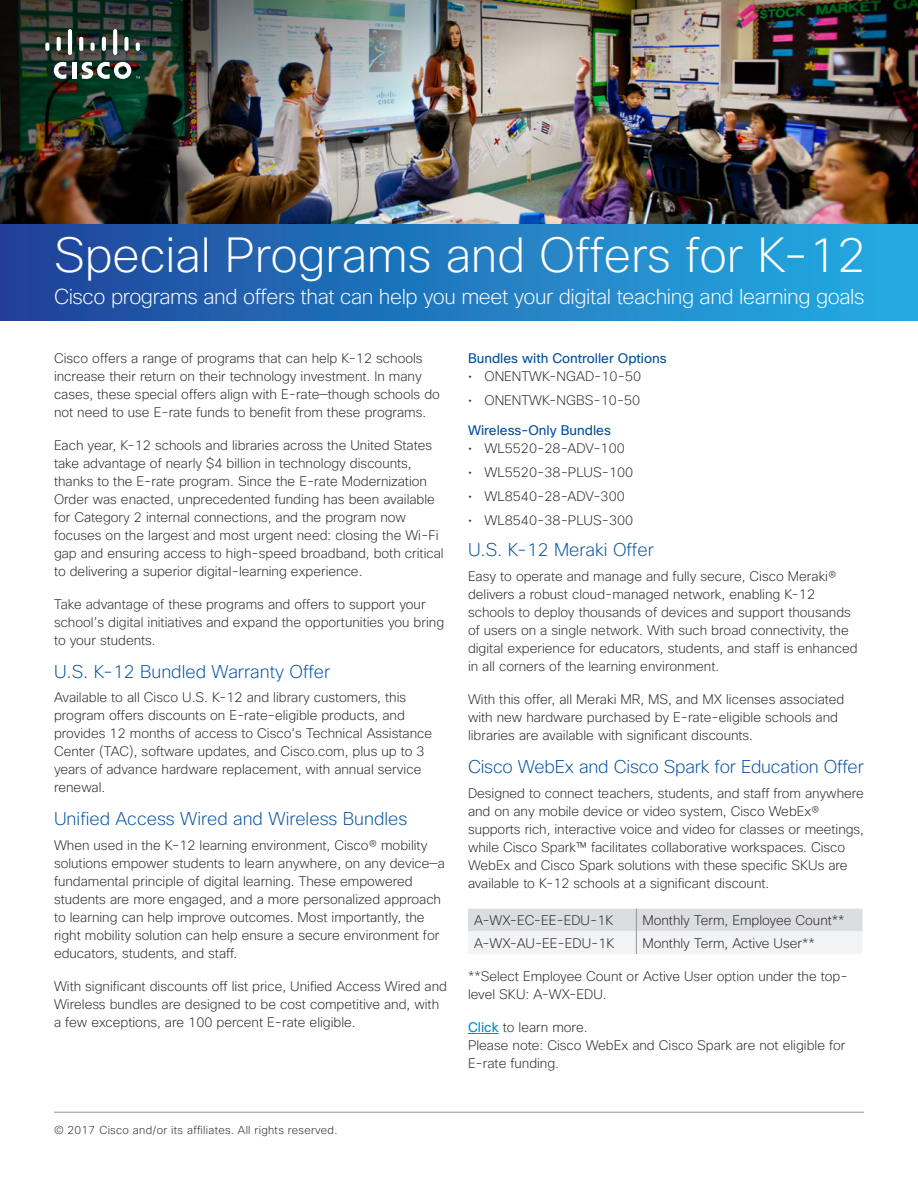
<style>
.page{position:relative;width:918px;height:1188px;background:#fff}
.page>*{position:absolute;margin:0;border:0;box-sizing:border-box;transform-origin:0 0}
.Head_2{font:200 48px "Cisco Sans";letter-spacing:-.005em;color:#fff}
.Head_2-2{font:200 21px "Cisco Sans";letter-spacing:-.02em;color:#fff}
.Subhead_1{font:200 18px "Cisco Sans";color:#014f9e}
.Body_1{font:200 13.5px/18px "Cisco Sans";color:#231f20}
.Subhead_2{font:13.5px "Cisco Sans";color:#014f9e}
.t1{font:200 11.25px "Cisco Sans";letter-spacing:.025em;color:#231f20}
.s1{font-weight:400;color:#008dce}
</style>
<div class="page">
<hr style="left:54px;top:1112px;width:810px;height:1px;background:#939598">
<img style="left:869px;top:0;width:49px;height:225px">
<img style="left:0;top:0;width:869px;height:225px">
<div style="left:0;top:225px;width:918px;height:95px;background:linear-gradient(to right,#1f4399,#25afe4)"></div>
<hr style="left:468px;top:1033px;width:31px;height:1px;background:#008dce">
<svg style="left:468px;top:909px;width:394px;height:45px"></svg>
<hr style="left:72px;top:62px;width:4px;height:17px;background:#fff">
<svg style="left:54px;top:62px;width:12px;height:17px"></svg>
<svg style="left:45px;top:42px;width:4px;height:9px"></svg>
<svg style="left:57px;top:37px;width:4px;height:14px"></svg>
<hr style="left:68px;top:29px;width:4px;height:26px;background:#fff;border-radius:2px">
<svg style="left:79px;top:37px;width:4px;height:14px"></svg>
<svg style="left:91px;top:42px;width:4px;height:9px"></svg>
<svg style="left:102px;top:37px;width:4px;height:14px"></svg>
<svg style="left:113px;top:29px;width:4px;height:26px"></svg>
<div style="left:124px;top:37px;width:5px;height:14px;background:#fff;border-radius:2px"></div>
<svg style="left:136px;top:42px;width:4px;height:9px"></svg>
<svg style="left:82px;top:62px;width:58px;height:17px"></svg>
<p class="Head_2" style="left:54px;top:225px;width:813px">Special Programs and Offers for K-12</p>
<p class="Head_2-2" style="left:54px;top:283px;width:812px">Cisco programs and offers that can help you meet your digital teaching and learning goals</p>
<p class="Body_1" style="left:54px;top:349px;width:387px">Cisco offers a range of programs that can help K-12 schools increase their return on their technology investment. In many cases, these special offers align with E-rate—though schools do not need to use E-rate funds to benefit from these programs.</p>
<p class="Body_1" style="left:54px;top:436px;width:391px">Each year, K-12 schools and libraries across the United States take advantage of nearly $4 billion in technology discounts, thanks to the E-rate program. Since the E-rate Modernization Order was enacted, unprecedented funding has been available for Category 2 internal connections, and the program now focuses on the largest and most urgent need: closing the Wi-Fi gap and ensuring access to high-speed broadband, both critical to delivering a superior digital-learning experience.</p>
<p class="Body_1" style="left:54px;top:595px;width:392px">Take advantage of these programs and offers to support your school’s digital initiatives and expand the opportunities you bring to your students.</p>
<p class="Subhead_1" style="left:54px;top:660px;width:278px">U.S. K-12 Bundled Warranty Offer</p>
<p class="Body_1" style="left:54px;top:689px;width:380px">Available to all Cisco U.S. K-12 and library customers, this program offers discounts on E-rate-eligible products, and provides 12 months of access to Cisco’s Technical Assistance Center (TAC), software updates, and Cisco.com, plus up to 3 years of advance hardware replacement, with annual service renewal.</p>
<p class="Subhead_1" style="left:54px;top:808px;width:355px">Unified Access Wired and Wireless Bundles</p>
<p class="Body_1" style="left:54px;top:836px;width:392px">When used in the K-12 learning environment, Cisco® mobility solutions empower students to learn anywhere, on any device—a fundamental principle of digital learning. These empowered students are more engaged, and a more personalized approach to learning can help improve outcomes. Most importantly, the right mobility solution can help ensure a secure environment for educators, students, and staff.</p>
<p class="Body_1" style="left:54px;top:977px;width:395px">With significant discounts off list price, Unified Access Wired and<br>Wireless bundles are designed to be cost competitive and, with a few exceptions, are 100 percent E-rate eligible.</p>
<p class="Subhead_2" style="left:468px;top:349px;width:200px">Bundles with Controller Options</p>
<p class="Body_1" style="left:468px;top:367px;width:175px">• ONENTWK-NGAD-10-50</p>
<p class="Body_1" style="left:468px;top:391px;width:174px">• ONENTWK-NGBS-10-50</p>
<p class="Subhead_2" style="left:468px;top:421px;width:144px">Wireless-Only Bundles</p>
<p class="Body_1" style="left:468px;top:439px;width:158px">• WL5520-28-ADV-100</p>
<p class="Body_1" style="left:468px;top:463px;width:167px">• WL5520-38-PLUS-100</p>
<p class="Body_1" style="left:468px;top:487px;width:158px">• WL8540-28-ADV-300</p>
<p class="Body_1" style="left:468px;top:511px;width:167px">• WL8540-38-PLUS-300</p>
<p class="Subhead_1" style="left:468px;top:538px;width:187px">U.S. K-12 Meraki Offer</p>
<p class="Body_1" style="left:468px;top:567px;width:391px">Easy to operate and manage and fully secure, Cisco Meraki® delivers a robust cloud-managed network, enabling K-12 schools to deploy thousands of devices and support thousands of users on a single network. With such broad connectivity, the digital experience for educators, students, and staff is enhanced in all corners of the learning environment.</p>
<p class="Body_1" style="left:468px;top:690px;width:378px">With this offer, all Meraki MR, MS, and MX licenses associated with new hardware purchased by E-rate-eligible schools and libraries are available with significant discounts.</p>
<p class="Subhead_1" style="left:468px;top:755px;width:397px">Cisco WebEx and Cisco Spark for Education Offer</p>
<p class="Body_1" style="left:468px;top:784px;width:397px">Designed to connect teachers, students, and staff from anywhere and on any mobile device or video system, Cisco WebEx® supports rich, interactive voice and video for classes or meetings, while Cisco Spark™ facilitates collaborative workspaces. Cisco WebEx and Cisco Spark solutions with these specific SKUs are available to K-12 schools at a significant discount.</p>
<p class="Body_1" style="left:474px;top:912px;width:141px">A-WX-EC-EE-EDU-1K</p>
<p class="Body_1" style="left:642px;top:912px;width:204px">Monthly Term, Employee Count**</p>
<p class="Body_1" style="left:474px;top:934px;width:142px">A-WX-AU-EE-EDU-1K</p>
<p class="Body_1" style="left:642px;top:934px;width:174px">Monthly Term, Active User**</p>
<p class="Body_1" style="left:468px;top:967px;width:381px">**Select Employee Count or Active User option under the top&shy;level SKU: A-WX-EDU.</p>
<p class="Body_1" style="left:468px;top:1018px;width:379px"><span class="s1">Click</span> to learn more.<br>Please note: Cisco WebEx and Cisco Spark are not eligible for<br>E-rate funding.</p>
<p class="t1" style="left:54px;top:1123px;width:285px">© 2017 Cisco and/or its affiliates. All rights reserved.</p>
</div>
